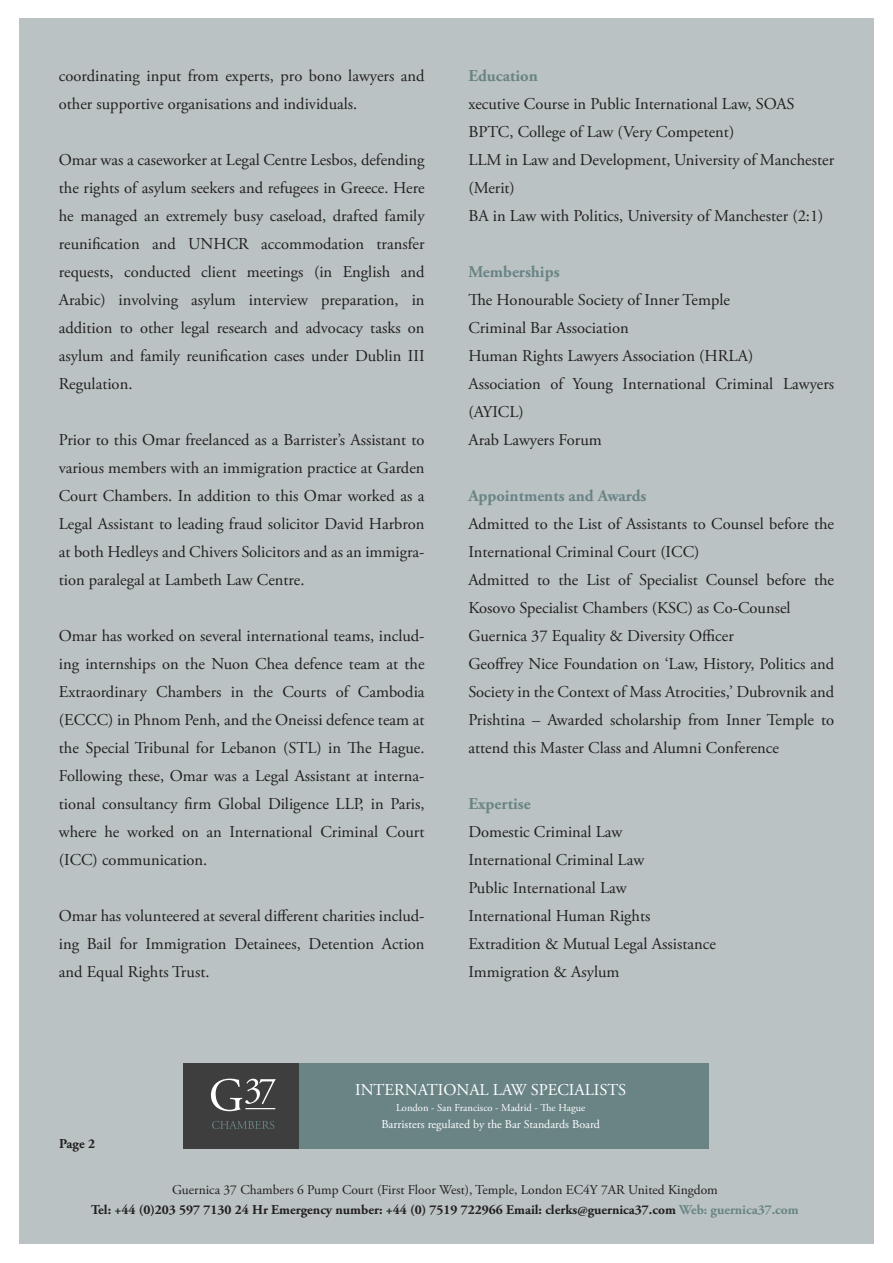
<style>
.page{position:relative;width:893px;height:1263px;background:#fff}
.page>*{position:absolute;margin:0;border:0;box-sizing:border-box;transform-origin:0 0}
.t1{font:16.5px/28px "Adobe Garamond Pro";color:#231f20}
.t2{font:700 16.5px "Adobe Garamond Pro";color:#6a8486}
.t3{font:16.5px "Adobe Garamond Pro";color:#fff}
.t4{font:700 13.5px/19.5px "Adobe Garamond Pro";color:#231f20;text-align:center}
.t5{font:12px "Adobe Garamond Pro";color:#fff}
.t6{font:10.5px "Adobe Garamond Pro";color:#fff}
.s1{font-weight:400}
.s2{color:#6a8486}
</style>
<div class="page">
<div style="left:19px;top:19px;width:855px;height:1224px;background:#bac2c3"></div>
<div style="left:183px;top:1063px;width:121px;height:85px;background:#3e3e3f"></div>
<svg style="left:212px;top:1121px;width:62px;height:8px"></svg>
<svg style="left:211px;top:1078px;width:65px;height:33px"></svg>
<div style="left:299px;top:1063px;width:410px;height:85px;background:#6a8486"></div>
<p class="t1" style="left:59px;top:63px;width:367px">coordinating input from experts, pro bono lawyers and other supportive organisations and individuals.</p>
<p class="t1" style="left:59px;top:147px;width:367px;text-align:justify">Omar was a caseworker at Legal Centre Lesbos, defending the rights of asylum seekers and refugees in Greece. Here he managed an extremely busy caseload, drafted family reunification and UNHCR accommodation transfer requests, conducted client meetings (in English and Arabic) involving asylum interview preparation, in addition to other legal research and advocacy tasks on asylum and family reunification cases under Dublin III Regulation.</p>
<p class="t1" style="left:59px;top:427px;width:367px;text-align:justify">Prior to this Omar freelanced as a Barrister’s Assistant to various members with an immigration practice at Garden Court Chambers. In addition to this Omar worked as a Legal Assistant to leading fraud solicitor David Harbron at both Hedleys and Chivers Solicitors and as an immigra&shy;tion paralegal at Lambeth Law Centre.</p>
<p class="t1" style="left:59px;top:623px;width:367px;text-align:justify">Omar has worked on several international teams, includ&shy;ing internships on the Nuon Chea defence team at the Extraordinary Chambers in the Courts of Cambodia (ECCC) in Phnom Penh, and the Oneissi defence team at the Special Tribunal for Lebanon (STL) in The Hague.<br>Following these, Omar was a Legal Assistant at interna&shy;tional consultancy firm Global Diligence LLP, in Paris, where he worked on an International Criminal Court (ICC) communication.</p>
<p class="t1" style="left:59px;top:903px;width:367px;text-align:justify">Omar has volunteered at several different charities includ&shy;ing Bail for Immigration Detainees, Detention Action and Equal Rights Trust.</p>
<p class="t2" style="left:468px;top:69px;width:71px">Education</p>
<p class="t1" style="left:468px;top:91px;width:367px">xecutive Course in Public International Law, SOAS BPTC, College of Law (Very Competent)<br>LLM in Law and Development, University of Manchester (Merit)<br>BA in Law with Politics, University of Manchester (2:1)</p>
<p class="t2" style="left:468px;top:265px;width:93px">Memberships</p>
<p class="t1" style="left:468px;top:287px;width:367px">The Honourable Society of Inner Temple<br>Criminal Bar Association<br>Human Rights Lawyers Association (HRLA)<br>Association of Young International Criminal Lawyers (AYICL)<br>Arab Lawyers Forum</p>
<p class="t2" style="left:468px;top:489px;width:180px">Appointments and Awards</p>
<p class="t1" style="left:468px;top:511px;width:367px">Admitted to the List of Assistants to Counsel before the International Criminal Court (ICC)<br>Admitted to the List of Specialist Counsel before the Kosovo Specialist Chambers (KSC) as Co-Counsel Guernica 37 Equality &amp; Diversity Officer<br>Geoffrey Nice Foundation on ‘Law, History, Politics and Society in the Context of Mass Atrocities,’ Dubrovnik and Prishtina – Awarded scholarship from Inner Temple to attend this Master Class and Alumni Conference</p>
<p class="t2" style="left:468px;top:797px;width:64px">Expertise</p>
<p class="t1" style="left:468px;top:819px;width:249px">Domestic Criminal Law<br>International Criminal Law<br>Public International Law<br>International Human Rights<br>Extradition &amp; Mutual Legal Assistance<br>Immigration &amp; Asylum</p>
<p class="t4" style="left:59px;top:1136px;width:37px">Page 2</p>
<p class="t3" style="left:355px;top:1083px;width:273px">INTERNATIONAL LAW SPECIALISTS</p>
<p class="t6" style="left:396px;top:1103px;width:191px">London - San Francisco - Madrid - The Hague</p>
<p class="t5" style="left:381px;top:1119px;width:220px">Barristers regulated by the Bar Standards Board</p>
<p class="t4" style="left:91px;top:1181px;width:709px"><span class="s1">Guernica 37 Chambers 6 Pump Court (First Floor West), Temple, London EC4Y 7AR United Kingdom<br></span>Tel: +44 (0)203 597 7130 24 Hr Emergency number: +44 (0) 7519 722966 Email: clerks@guernica37.com <span class="s2">Web: guernica37.com</span></p>
</div>
